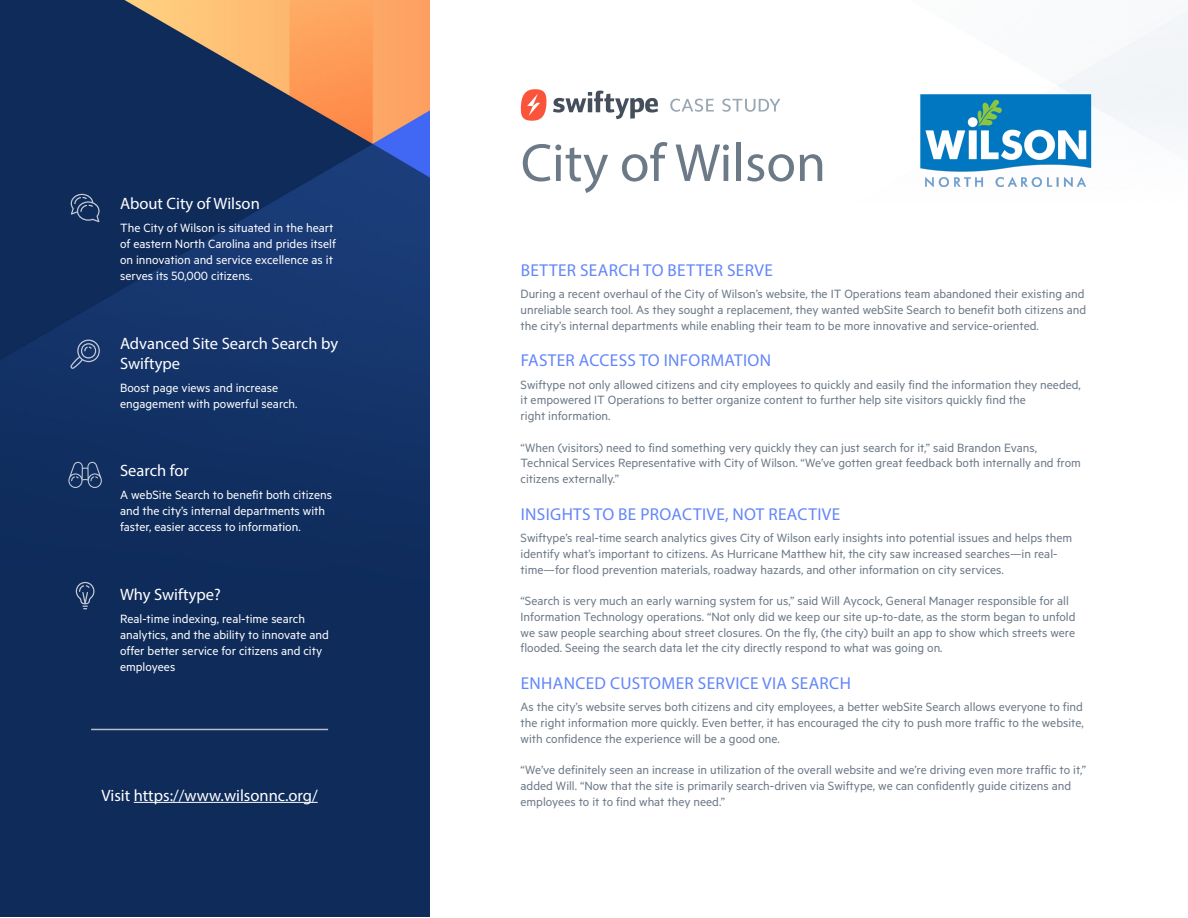
<style>
.page{position:relative;width:1188px;height:918px;background:#fff}
.page>*{position:absolute;margin:0;border:0;box-sizing:border-box;transform-origin:0 0}
.t1{font:54px "Myriad Pro";color:#6c7987}
.t2{font:17.25px "Myriad Pro";letter-spacing:.02em;color:#6386f9}
.t3{font:16.5px/19.8px "Myriad Pro";color:#fff}
.t4{font:13.5px/15.8px "Metric";color:#6c7987}
.t5{font:13.5px/16.2px "Metric";color:#fff}
</style>
<div class="page">
<img style="left:0;top:0;width:430px;height:916px">
<svg style="left:71px;top:194px;width:29px;height:28px"></svg>
<svg style="left:68px;top:462px;width:34px;height:26px"></svg>
<svg style="left:70px;top:340px;width:31px;height:29px"></svg>
<svg style="left:76px;top:582px;width:19px;height:27px"></svg>
<svg style="left:553px;top:91px;width:105px;height:28px"></svg>
<svg style="left:521px;top:89px;width:25px;height:32px"></svg>
<svg style="left:670px;top:99px;width:110px;height:13px"></svg>
<img style="left:920px;top:94px;width:172px;height:93px">
<hr style="left:134px;top:802px;width:184px;height:1px;background:#fff">
<hr style="left:91px;top:729px;width:237px;height:1px;background:#fff">
<p class="t3" style="left:120px;top:193px;width:141px">About City of Wilson</p>
<p class="t5" style="left:120px;top:219px;width:217px">The City of Wilson is situated in the heart of eastern North Carolina and prides itself on innovation and service excellence as it serves its 50,000 citizens.</p>
<p class="t3" style="left:120px;top:333px;width:220px">Advanced Site Search Search by<br>Swiftype</p>
<p class="t5" style="left:120px;top:379px;width:179px">Boost page views and increase engagement with powerful search.</p>
<p class="t3" style="left:120px;top:460px;width:70px">Search for</p>
<p class="t5" style="left:120px;top:486px;width:214px">A webSite Search to benefit both citizens and the city’s internal departments with faster, easier access to information.</p>
<p class="t3" style="left:120px;top:584px;width:102px">Why Swiftype?</p>
<p class="t5" style="left:120px;top:610px;width:210px">Real-time indexing, real-time search analytics, and the ability to innovate and offer better service for citizens and city employees</p>
<p class="t3" style="left:102px;top:785px;width:218px">Visit https://www.wilsonnc.org/</p>
<p class="t1" style="left:521px;top:130px;width:307px">City of Wilson</p>
<p class="t2" style="left:521px;top:259px;width:254px">BETTER SEARCH TO BETTER SERVE</p>
<p class="t4" style="left:521px;top:286px;width:567px;text-align:justify">During a recent overhaul of the City of Wilson’s website, the IT Operations team abandoned their existing and unreliable search tool. As they sought a replacement, they wanted webSite Search to benefit both citizens and the city’s internal departments while enabling their team to be more innovative and service-oriented.</p>
<p class="t2" style="left:521px;top:350px;width:252px">FASTER ACCESS TO INFORMATION</p>
<p class="t4" style="left:521px;top:376px;width:562px">Swiftype not only allowed citizens and city employees to quickly and easily find the information they needed, it empowered IT Operations to better organize content to further help site visitors quickly find the<br>right information.</p>
<p class="t4" style="left:521px;top:439px;width:562px">“When (visitors) need to find something very quickly they can just search for it,” said Brandon Evans,<br>Technical Services Representative with City of Wilson. “We’ve gotten great feedback both internally and from citizens externally.”</p>
<p class="t2" style="left:521px;top:503px;width:321px">INSIGHTS TO BE PROACTIVE, NOT REACTIVE</p>
<p class="t4" style="left:521px;top:529px;width:553px">Swiftype’s real-time search analytics gives City of Wilson early insights into potential issues and helps them identify what’s important to citizens. As Hurricane Matthew hit, the city saw increased searches—in real&shy;time—for flood prevention materials, roadway hazards, and other information on city services.</p>
<p class="t4" style="left:521px;top:592px;width:556px">“Search is very much an early warning system for us,” said Will Aycock, General Manager responsible for all Information Technology operations. “Not only did we keep our site up-to-date, as the storm began to unfold we saw people searching about street closures. On the fly, (the city) built an app to show which streets were flooded. Seeing the search data let the city directly respond to what was going on.</p>
<p class="t2" style="left:521px;top:672px;width:332px">ENHANCED CUSTOMER SERVICE VIA SEARCH</p>
<p class="t4" style="left:521px;top:699px;width:565px;text-align:justify">As the city’s website serves both citizens and city employees, a better webSite Search allows everyone to find the right information more quickly. Even better, it has encouraged the city to push more traffic to the website, with confidence the experience will be a good one.</p>
<p class="t4" style="left:521px;top:762px;width:567px">“We’ve definitely seen an increase in utilization of the overall website and we’re driving even more traffic to it,” added Will. “Now that the site is primarily search-driven via Swiftype, we can confidently guide citizens and employees to it to find what they need.”</p>
</div>
